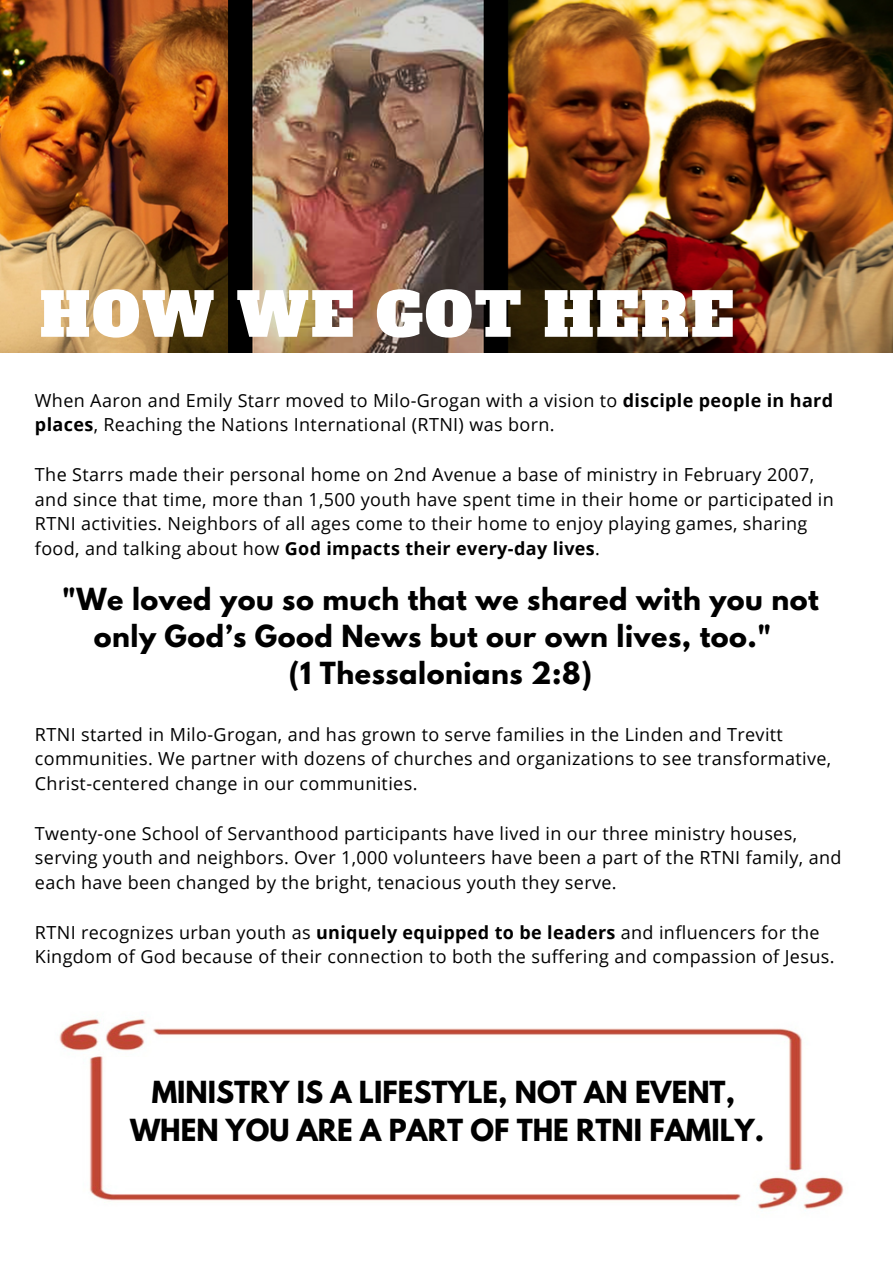
<style>
.page{position:relative;width:893px;height:1264px;background:#fff}
.page>*{position:absolute;margin:0;border:0;box-sizing:border-box;transform-origin:0 0}
.t1{font:60px "Alfa Slab One";letter-spacing:.035em;color:#fff}
.t2{font:700 27px/37px "League Spartan";letter-spacing:.02em;color:#000;text-align:center}
.t3{font:700 27px "League Spartan";color:#000}
.t4{font:18px/24.8px "Open Sans";letter-spacing:.02em;color:#000}
.s1{font-weight:700}
</style>
<div class="page">
<img style="left:0;top:0;width:892px;height:353px">
<img style="left:59px;top:1019px;width:785px;height:192px">
<p class="t1" style="left:40px;top:274px;width:695px">HOW WE GOT HERE</p>
<p class="t4" style="left:35px;top:387px;width:799px">When Aaron and Emily Starr moved to Milo-Grogan with a vision to <span class="s1">disciple people in hard places</span>, Reaching the Nations International (RTNI) was born.</p>
<p class="t4" style="left:35px;top:461px;width:800px">The Starrs made their personal home on 2nd Avenue a base of ministry in February 2007, and since that time, more than 1,500 youth have spent time in their home or participated in RTNI activities. Neighbors of all ages come to their home to enjoy playing games, sharing food, and talking about how <span class="s1">God impacts their every-day lives</span>.</p>
<p class="t2" style="left:62px;top:584px;width:758px">"We loved you so much that we shared with you not only God’s Good News but our own lives, too."</p>
<p class="t2" style="left:289px;top:658px;width:304px">(1 Thessalonians 2:8)</p>
<p class="t4" style="left:35px;top:721px;width:797px">RTNI started in Milo-Grogan, and has grown to serve families in the Linden and Trevitt communities. We partner with dozens of churches and organizations to see transformative,<br>Christ-centered change in our communities.</p>
<p class="t4" style="left:35px;top:820px;width:808px">Twenty-one School of Servanthood participants have lived in our three ministry houses, serving youth and neighbors. Over 1,000 volunteers have been a part of the RTNI family, and each have been changed by the bright, tenacious youth they serve.</p>
<p class="t4" style="left:35px;top:919px;width:801px">RTNI recognizes urban youth as <span class="s1">uniquely equipped to be leaders</span> and influencers for the<br>Kingdom of God because of their connection to both the suffering and compassion of Jesus.</p>
<p class="t3" style="left:152px;top:1079px;width:584px">MINISTRY IS A LIFESTYLE, NOT AN EVENT,</p>
<p class="t3" style="left:130px;top:1116px;width:635px">WHEN YOU ARE A PART OF THE RTNI FAMILY.</p>
</div>
